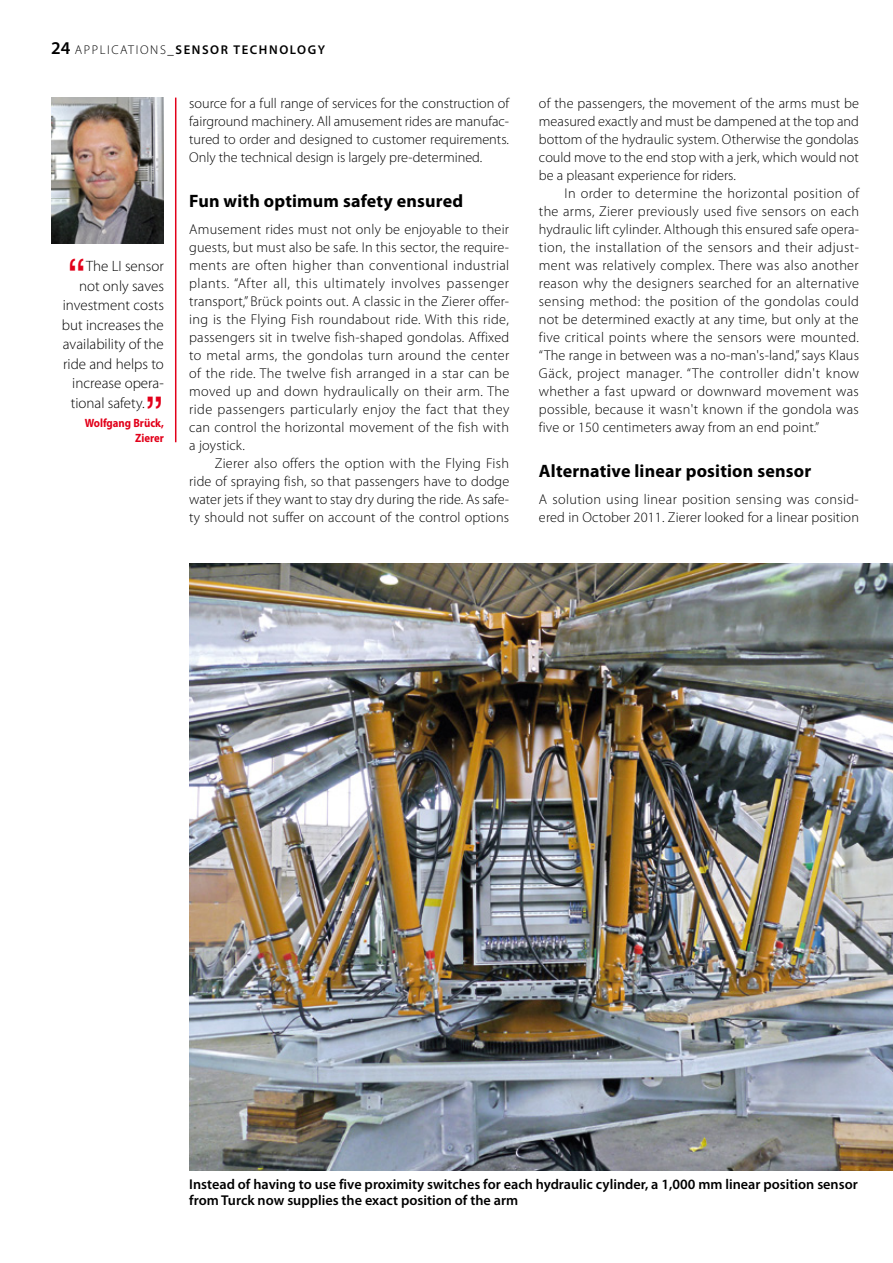
<style>
.page{position:relative;width:893px;height:1263px;background:#fff}
.page>*{position:absolute;margin:0;border:0;box-sizing:border-box;transform-origin:0 0}
.t1{font:45px "Helvetica Neue";color:#e2001a}
.t2{font:700 18px "Myriad Pro";letter-spacing:.01em;color:#000}
.t3{font:300 15px "Myriad Pro";color:#000}
.t4{font:300 14.25px/18px "Myriad Pro";letter-spacing:.01em;color:#000;text-align:justify}
.t5{font:600 14.25px/16.5px "Myriad Pro";color:#000}
.t6{font:600 12.75px "Myriad Pro";letter-spacing:.125em;color:#000}
.t7{font:700 12px "Myriad Pro";color:#e2001a;scale:.9 1}
.s1{font-size:18px}
.s2{font-weight:300}
</style>
<div class="page">
<img style="left:51px;top:98px;width:113px;height:145px">
<hr style="left:175px;top:98px;width:1px;height:344px;background:#e2001a">
<img style="left:189px;top:563px;width:704px;height:607px">
<p class="t6" style="left:51px;top:42px;width:276px"><span class="s1">24</span> <span class="s2">APPLICATIONS</span>_SENSOR TECHNOLOGY</p>
<h1 class="t1" style="left:67px;top:249px;width:21px">“</h1>
<p class="t3" style="left:86px;top:257px;width:79px">The LI sensor</p>
<p class="t3" style="left:79px;top:277px;width:86px">not only saves</p>
<p class="t3" style="left:63px;top:296px;width:103px">investment costs</p>
<p class="t3" style="left:62px;top:316px;width:104px">but increases the</p>
<p class="t3" style="left:63px;top:335px;width:102px">availability of the</p>
<p class="t3" style="left:63px;top:355px;width:102px">ride and helps to</p>
<p class="t3" style="left:72px;top:374px;width:93px">increase opera-</p>
<p class="t3" style="left:71px;top:394px;width:75px">tional safety.</p>
<p class="t7" style="left:85px;top:415px;width:90px">Wolfgang Brück,</p>
<h1 class="t1" style="left:145px;top:386px;width:21px">”</h1>
<p class="t7" style="left:135px;top:430px;width:33px">Zierer</p>
<p class="t4" style="left:189px;top:94px;width:321px">source for a full range of services for the construction of fairground machinery. All amusement rides are manufac&shy;tured to order and designed to customer requirements.<br>Only the technical design is largely pre-determined.</p>
<p class="t2" style="left:189px;top:189px;width:276px">Fun with optimum safety ensured</p>
<p class="t4" style="left:189px;top:220px;width:322px">Amusement rides must not only be enjoyable to their guests, but must also be safe. In this sector, the require&shy;ments are often higher than conventional industrial plants. “After all, this ultimately involves passenger transport,” Brück points out. A classic in the Zierer offer&shy;ing is the Flying Fish roundabout ride. With this ride, passengers sit in twelve fish-shaped gondolas. Affixed to metal arms, the gondolas turn around the center of the ride. The twelve fish arranged in a star can be moved up and down hydraulically on their arm. The ride passengers particularly enjoy the fact that they can control the horizontal movement of the fish with a joystick.</p>
<p class="t4" style="left:189px;top:454px;width:322px;text-indent:26px">Zierer also offers the option with the Flying Fish ride of spraying fish, so that passengers have to dodge water jets if they want to stay dry during the ride. As safe&shy;ty should not suffer on account of the control options</p>
<p class="t4" style="left:539px;top:94px;width:322px">of the passengers, the movement of the arms must be measured exactly and must be dampened at the top and bottom of the hydraulic system. Otherwise the gondolas could move to the end stop with a jerk, which would not be a pleasant experience for riders.</p>
<p class="t4" style="left:539px;top:184px;width:322px;text-indent:26px">In order to determine the horizontal position of the arms, Zierer previously used five sensors on each hydraulic lift cylinder. Although this ensured safe opera&shy;tion, the installation of the sensors and their adjust&shy;ment was relatively complex. There was also another reason why the designers searched for an alternative sensing method: the position of the gondolas could not be determined exactly at any time, but only at the five critical points where the sensors were mounted. “The range in between was a no-man's-land,” says Klaus Gäck, project manager. “The controller didn't know whether a fast upward or downward movement was possible, because it wasn't known if the gondola was five or 150 centimeters away from an end point.”</p>
<p class="t2" style="left:539px;top:459px;width:274px">Alternative linear position sensor</p>
<p class="t4" style="left:539px;top:490px;width:321px">A solution using linear position sensing was consid&shy;ered in October 2011. Zierer looked for a linear position</p>
<p class="t5" style="left:189px;top:1175px;width:670px">Instead of having to use five proximity switches for each hydraulic cylinder, a 1,000 mm linear position sensor from Turck now supplies the exact position of the arm</p>
</div>
